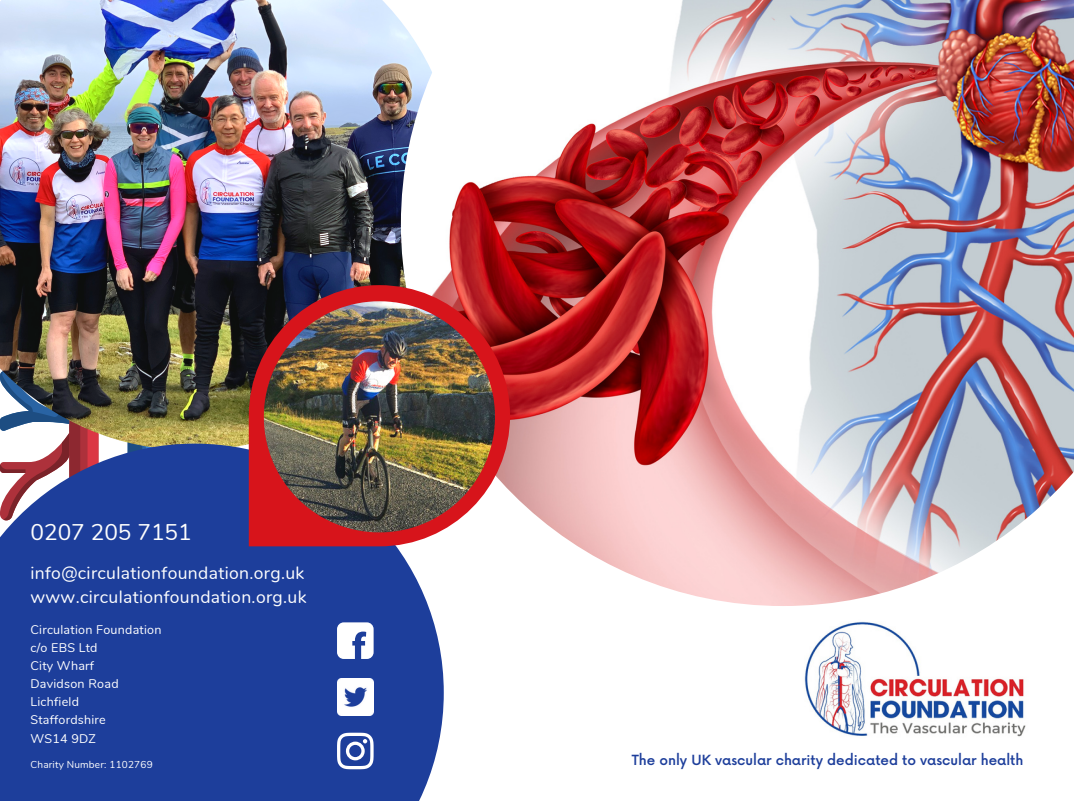
<style>
.page{position:relative;width:1074px;height:801px;background:#fff}
.page>*{position:absolute;margin:0;border:0;box-sizing:border-box;transform-origin:0 0}
.t1{font:22.62px "Nunito";color:#fdfdfd}
.t2{font:17.5px/24.4px "Nunito";letter-spacing:.02em;color:#fff}
.t3{font:500 13.62px "Now";color:#1d3e9b}
.t4{font:12.5px/18.1px "Nunito";letter-spacing:.02em;color:#fff}
.t5{font:10px "Nunito";letter-spacing:.02em;color:#fff}
</style>
<div class="page">
<img style="left:0;top:0;width:401px;height:443px">
<div style="left:0;top:443px;width:444px;height:358px;background:#1d3e9b"></div>
<img style="left:804px;top:621px;width:222px;height:116px">
<img style="left:401px;top:0;width:672px;height:606px">
<svg style="left:249px;top:285px;width:261px;height:261px;background:#b43d44"></svg>
<img style="left:264px;top:301px;width:231px;height:231px">
<img style="left:337px;top:678px;width:36px;height:37px">
<svg style="left:337px;top:622px;width:36px;height:37px"></svg>
<svg style="left:337px;top:732px;width:36px;height:37px"></svg>
<h1 class="t1" style="left:30px;top:517px;width:163px">0207 205 7151</h1>
<h2 class="t2" style="left:30px;top:560px;width:277px">info@circulationfoundation.org.uk www.circulationfoundation.org.uk</h2>
<p class="t4" style="left:30px;top:620px;width:133px">Circulation Foundation c/o EBS Ltd<br>City Wharf<br>Davidson Road<br>Lichfield<br>Staffordshire<br>WS14 9DZ</p>
<p class="t5" style="left:30px;top:758px;width:124px">Charity Number: 1102769</p>
<p class="t3" style="left:631px;top:752px;width:393px">The only UK vascular charity dedicated to vascular health</p>
</div>
